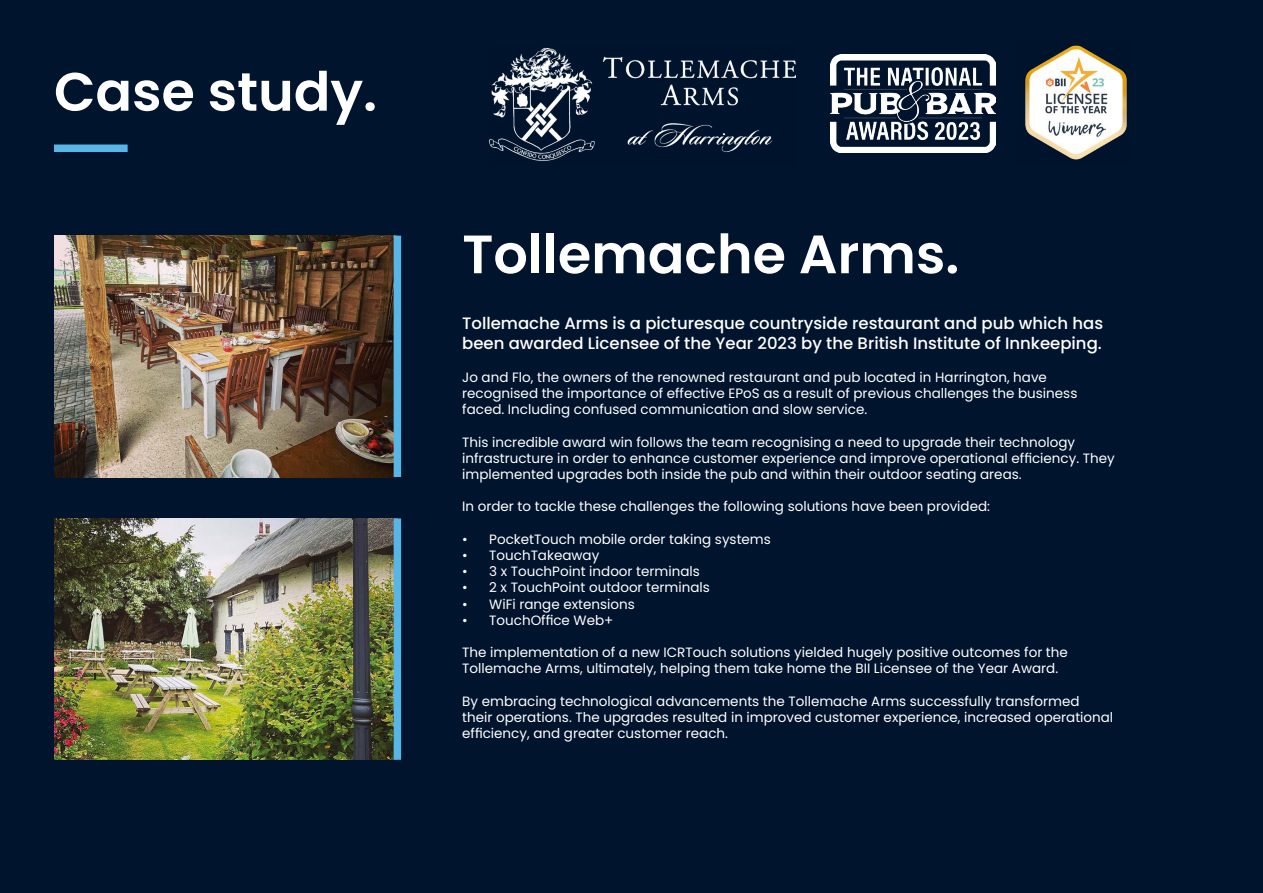
<style>
.page{position:relative;width:1263px;height:893px;background:#fff}
.page>*{position:absolute;margin:0;border:0;box-sizing:border-box;transform-origin:0 0}
.t1{font:600 54px "Poppins";color:#fff}
.t2{font:500 16.5px/19.8px "Poppins";color:#fff}
.t3{font:13.5px/16.2px "Poppins";color:#fff}
</style>
<div class="page">
<div style="left:1px;top:0;width:1262px;height:893px;background:#00142e"></div>
<hr style="left:0;top:0;width:1px;height:893px;background:#00142e">
<div style="left:54px;top:145px;width:74px;height:7px;background:#57b6e5"></div>
<img style="left:54px;top:236px;width:340px;height:241px">
<div style="left:394px;top:236px;width:7px;height:241px;background:#57b6e5"></div>
<img style="left:54px;top:518px;width:340px;height:242px">
<div style="left:394px;top:518px;width:7px;height:242px;background:#57b6e5"></div>
<img style="left:490px;top:47px;width:305px;height:119px">
<img style="left:831px;top:54px;width:164px;height:98px">
<img style="left:1018px;top:41px;width:112px;height:124px">
<h1 class="t1" style="left:54px;top:60px;width:325px">Case study.</h1>
<h1 class="t1" style="left:462px;top:223px;width:499px">Tollemache Arms.</h1>
<p class="t2" style="left:462px;top:313px;width:642px">Tollemache Arms is a picturesque countryside restaurant and pub which has been awarded Licensee of the Year 2023 by the British Institute of Innkeeping.</p>
<p class="t3" style="left:462px;top:369px;width:617px">Jo and Flo, the owners of the renowned restaurant and pub located in Harrington, have recognised the importance of effective EPoS as a result of previous challenges the business faced. Including confused communication and slow service.</p>
<p class="t3" style="left:462px;top:434px;width:654px">This incredible award win follows the team recognising a need to upgrade their technology infrastructure in order to enhance customer experience and improve operational efficiency. They implemented upgrades both inside the pub and within their outdoor seating areas.</p>
<p class="t3" style="left:462px;top:499px;width:529px">In order to tackle these challenges the following solutions have been provided:</p>
<p class="t3" style="left:462px;top:531px;width:310px">• PocketTouch mobile order taking systems</p>
<p class="t3" style="left:462px;top:547px;width:139px">• TouchTakeaway</p>
<p class="t3" style="left:462px;top:563px;width:239px">• 3 x TouchPoint indoor terminals</p>
<p class="t3" style="left:462px;top:580px;width:249px">• 2 x TouchPoint outdoor terminals</p>
<p class="t3" style="left:462px;top:596px;width:174px">• WiFi range extensions</p>
<p class="t3" style="left:462px;top:612px;width:153px">• TouchOffice Web+</p>
<p class="t3" style="left:462px;top:644px;width:607px">The implementation of a new ICRTouch solutions yielded hugely positive outcomes for the<br>Tollemache Arms, ultimately, helping them take home the BII Licensee of the Year Award.</p>
<p class="t3" style="left:462px;top:693px;width:652px">By embracing technological advancements the Tollemache Arms successfully transformed their operations. The upgrades resulted in improved customer experience, increased operational efficiency, and greater customer reach.</p>
</div>
